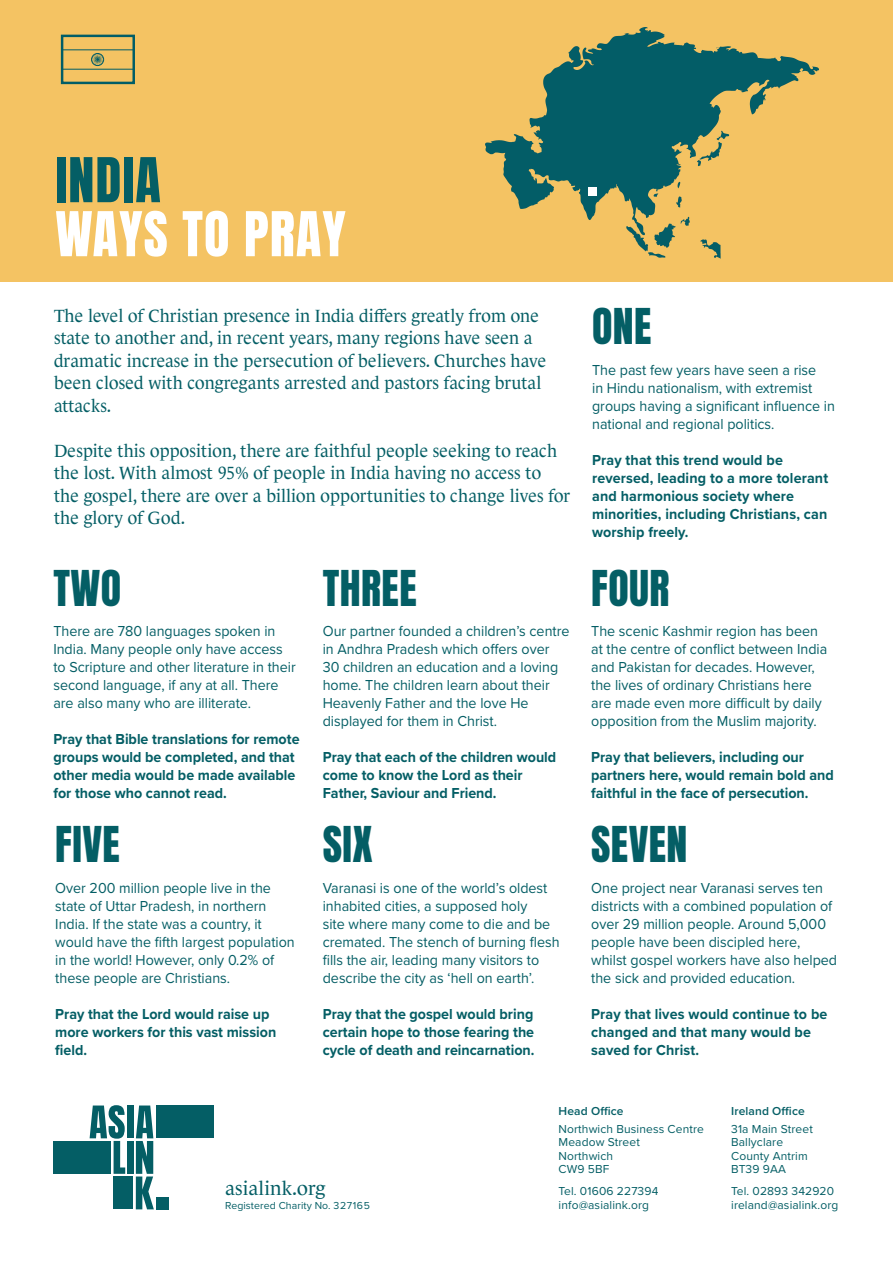
<style>
.page{position:relative;width:893px;height:1263px;background:#fff}
.page>*{position:absolute;margin:0;border:0;box-sizing:border-box;transform-origin:0 0}
.t1{font:52.5px "Anton";letter-spacing:.02em;color:#fff}
.t2{font:52.5px "Anton";letter-spacing:.02em;color:#045e65}
.t3{font:42px "Anton";letter-spacing:.01em;color:#045e65}
.t4{font:19.5px "Le Monde Journal Std";letter-spacing:.01em;color:#045e65}
.t5{font:18px/22.5px "Le Monde Journal Std";letter-spacing:.01em;color:#045e65;scale:.95 1}
.t6{font:15px/18px "Proxima Nova";color:#045e65;scale:.95 1}
.t7{font:700 15px/18px "Proxima Nova";color:#045e65;scale:.95 1}
.t8{font:12px "Proxima Nova";letter-spacing:.01em;color:#045e65}
.t9{font:600 12px "Proxima Nova";letter-spacing:.01em;color:#045e65}
.t10{font:10.5px "Proxima Nova";letter-spacing:.01em;color:#045e65}
</style>
<div class="page">
<div style="left:0;top:0;width:893px;height:281px;background:#f4c363"></div>
<svg style="left:90px;top:1105px;width:35px;height:69px"></svg>
<svg style="left:136px;top:1105px;width:18px;height:104px"></svg>
<div style="left:53px;top:1141px;width:58px;height:33px;background:#045e65"></div>
<div style="left:113px;top:1176px;width:20px;height:33px;background:#045e65"></div>
<div style="left:156px;top:1105px;width:57px;height:33px;background:#045e65"></div>
<div style="left:156px;top:1197px;width:12px;height:12px;background:#045e65"></div>
<div style="left:127px;top:1141px;width:6px;height:33px;background:#045e65"></div>
<div style="left:127px;top:1105px;width:6px;height:33px;background:#045e65"></div>
<img style="left:486px;top:28px;width:333px;height:230px">
<div style="left:61px;top:35px;width:74px;height:49px;border:2px solid #005d67"></div>
<div style="left:91px;top:53px;width:13px;height:13px;border:1px solid #005d67;border-radius:50%"></div>
<svg style="left:92px;top:54px;width:12px;height:12px"></svg>
<hr style="left:63px;top:49px;width:70px;height:1px;background:#005d67">
<hr style="left:63px;top:69px;width:70px;height:1px;background:#005d67">
<div style="left:588px;top:188px;width:8px;height:8px;background:#fff"></div>
<p class="t2" style="left:55px;top:153px;width:107px">INDIA</p>
<p class="t1" style="left:55px;top:207px;width:292px">WAYS TO PRAY</p>
<p class="t5" style="left:54px;top:304px;width:520px">The level of Christian presence in India differs greatly from one state to another and, in recent years, many regions have seen a dramatic increase in the persecution of believers. Churches have been closed with congregants arrested and pastors facing brutal attacks.</p>
<p class="t5" style="left:54px;top:439px;width:545px">Despite this opposition, there are faithful people seeking to reach the lost. With almost 95% of people in India having no access to the gospel, there are over a billion opportunities to change lives for the glory of God.</p>
<p class="t3" style="left:53px;top:566px;width:69px">TWO</p>
<p class="t6" style="left:53px;top:622px;width:257px">There are 780 languages spoken in India. Many people only have access to Scripture and other literature in their second language, if any at all. There are also many who are illiterate.</p>
<p class="t7" style="left:53px;top:730px;width:261px">Pray that Bible translations for remote groups would be completed, and that other media would be made available for those who cannot read.</p>
<p class="t3" style="left:55px;top:823px;width:66px">FIVE</p>
<p class="t6" style="left:55px;top:878px;width:254px">Over 200 million people live in the state of Uttar Pradesh, in northern India. If the state was a country, it would have the fifth largest population in the world! However, only 0.2% of these people are Christians.</p>
<p class="t7" style="left:55px;top:1005px;width:234px">Pray that the Lord would raise up more workers for this vast mission field.</p>
<p class="t3" style="left:323px;top:566px;width:95px">THREE</p>
<p class="t6" style="left:323px;top:622px;width:261px">Our partner founded a children’s centre in Andhra Pradesh which offers over 30 children an education and a loving home. The children learn about their Heavenly Father and the love He displayed for them in Christ.</p>
<p class="t7" style="left:323px;top:748px;width:247px">Pray that each of the children would come to know the Lord as their<br>Father, Saviour and Friend.</p>
<p class="t3" style="left:323px;top:823px;width:52px">SIX</p>
<p class="t6" style="left:323px;top:878px;width:251px">Varanasi is one of the world’s oldest inhabited cities, a supposed holy<br>site where many come to die and be cremated. The stench of burning flesh fills the air, leading many visitors to describe the city as ‘hell on earth’.</p>
<p class="t7" style="left:323px;top:1005px;width:224px;text-align:justify">Pray that the gospel would bring certain hope to those fearing the cycle of death and reincarnation.</p>
<p class="t3" style="left:592px;top:305px;width:61px">ONE</p>
<p class="t6" style="left:592px;top:360px;width:257px">The past few years have seen a rise<br>in Hindu nationalism, with extremist groups having a significant influence in national and regional politics.</p>
<p class="t7" style="left:592px;top:451px;width:250px">Pray that this trend would be reversed, leading to a more tolerant and harmonious society where minorities, including Christians, can worship freely.</p>
<p class="t3" style="left:591px;top:566px;width:80px">FOUR</p>
<p class="t6" style="left:591px;top:622px;width:250px">The scenic Kashmir region has been at the centre of conflict between India and Pakistan for decades. However, the lives of ordinary Christians here are made even more difficult by daily opposition from the Muslim majority.</p>
<p class="t7" style="left:591px;top:748px;width:257px">Pray that believers, including our partners here, would remain bold and faithful in the face of persecution.</p>
<p class="t3" style="left:591px;top:823px;width:98px">SEVEN</p>
<p class="t6" style="left:591px;top:878px;width:260px">One project near Varanasi serves ten districts with a combined population of over 29 million people. Around 5,000 people have been discipled here, whilst gospel workers have also helped the sick and provided education.</p>
<p class="t7" style="left:591px;top:1005px;width:250px">Pray that lives would continue to be changed and that many would be saved for Christ.</p>
<p class="t9" style="left:559px;top:1102px;width:66px">Head Office</p>
<p class="t8" style="left:559px;top:1120px;width:147px">Northwich Business Centre</p>
<p class="t8" style="left:559px;top:1133px;width:83px">Meadow Street</p>
<p class="t8" style="left:559px;top:1147px;width:56px">Northwich</p>
<p class="t8" style="left:559px;top:1160px;width:52px">CW9 5BF</p>
<p class="t8" style="left:559px;top:1182px;width:101px">Tel. 01606 227394</p>
<p class="t4" style="left:225px;top:1177px;width:102px">asialink.org</p>
<p class="t10" style="left:225px;top:1198px;width:146px">Registered Charity No. 327165</p>
<p class="t8" style="left:559px;top:1196px;width:92px">info@asialink.org</p>
<p class="t9" style="left:731px;top:1102px;width:75px">Ireland Office</p>
<p class="t8" style="left:731px;top:1120px;width:83px">31a Main Street</p>
<p class="t8" style="left:731px;top:1133px;width:53px">Ballyclare</p>
<p class="t8" style="left:731px;top:1147px;width:78px">County Antrim</p>
<p class="t8" style="left:731px;top:1160px;width:56px">BT39 9AA</p>
<p class="t8" style="left:731px;top:1182px;width:104px">Tel. 02893 342920</p>
<p class="t8" style="left:731px;top:1196px;width:109px">ireland@asialink.org</p>
</div>
